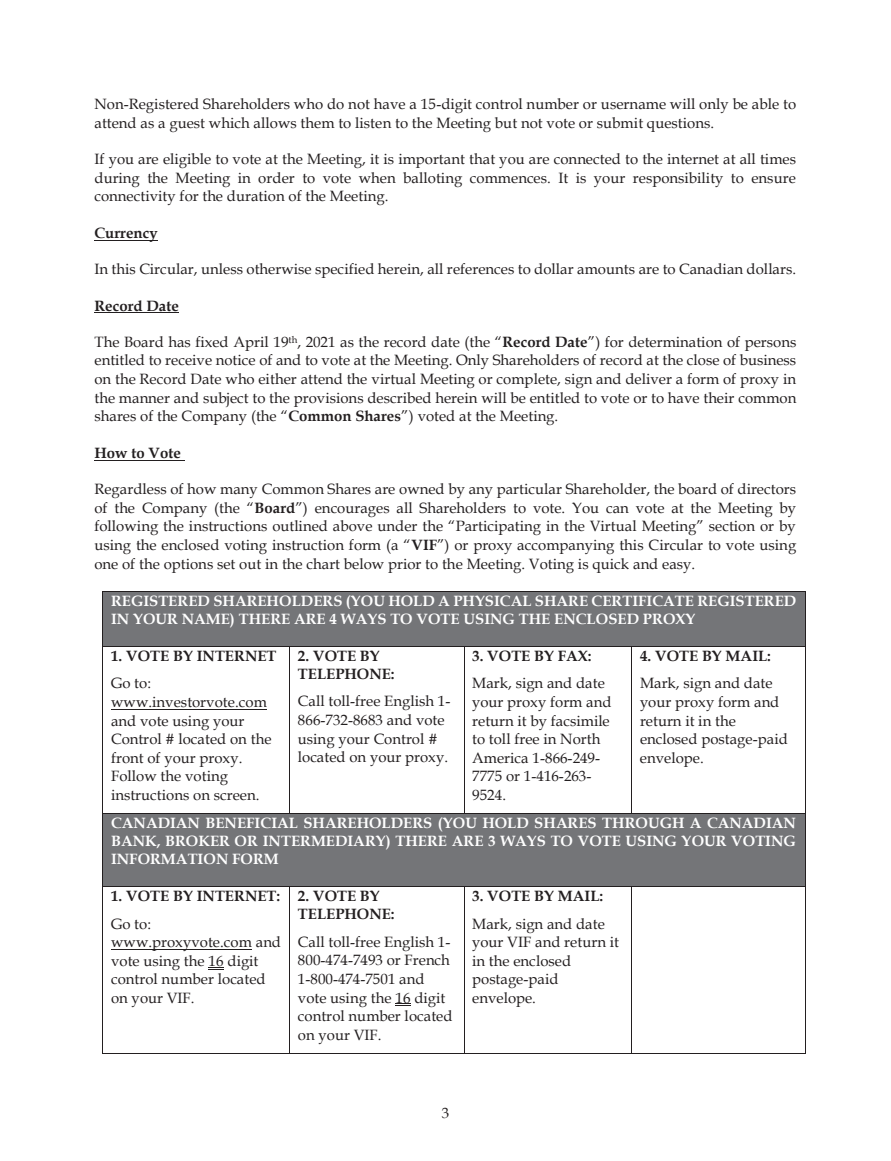
<style>
.page{position:relative;width:891px;height:1161px;background:#fff}
.page>*{position:absolute;margin:0;border:0;box-sizing:border-box;transform-origin:0 0}
.t1{font:15px/18.6px "Book Antiqua";color:#231f20}
.t2{font:700 15px/18.1px "Book Antiqua";color:#fff}
.t3{font:700 15px/18px "Book Antiqua";color:#231f20}
.s1{font-weight:700}
</style>
<div class="page">
<hr style="left:95px;top:240px;width:63px;height:1px;background:#231f20">
<hr style="left:95px;top:313px;width:84px;height:1px;background:#231f20">
<hr style="left:95px;top:460px;width:90px;height:1px;background:#231f20">
<div style="left:103px;top:592px;width:702px;height:54px;background:#747578"></div>
<hr style="left:103px;top:591px;width:702px;height:1px;background:#231f20">
<hr style="left:103px;top:592px;width:1px;height:54px;background:#231f20">
<hr style="left:805px;top:592px;width:1px;height:54px;background:#231f20">
<hr style="left:111px;top:709px;width:156px;height:1px;background:#231f20">
<hr style="left:103px;top:646px;width:186px;height:1px;background:#231f20">
<hr style="left:290px;top:646px;width:174px;height:1px;background:#231f20">
<hr style="left:464px;top:646px;width:168px;height:1px;background:#231f20">
<hr style="left:632px;top:646px;width:173px;height:1px;background:#231f20">
<hr style="left:103px;top:647px;width:1px;height:166px;background:#231f20">
<hr style="left:289px;top:647px;width:1px;height:166px;background:#231f20">
<hr style="left:464px;top:647px;width:1px;height:166px;background:#231f20">
<hr style="left:632px;top:647px;width:1px;height:166px;background:#231f20">
<hr style="left:805px;top:647px;width:1px;height:166px;background:#231f20">
<div style="left:103px;top:814px;width:702px;height:72px;background:#747578"></div>
<hr style="left:103px;top:813px;width:186px;height:1px;background:#231f20">
<hr style="left:290px;top:813px;width:174px;height:1px;background:#231f20">
<hr style="left:464px;top:813px;width:168px;height:1px;background:#231f20">
<hr style="left:632px;top:813px;width:173px;height:1px;background:#231f20">
<hr style="left:103px;top:814px;width:1px;height:72px;background:#231f20">
<hr style="left:805px;top:814px;width:1px;height:72px;background:#231f20">
<hr style="left:111px;top:949px;width:141px;height:1px;background:#231f20">
<svg style="left:209px;top:967px;width:15px;height:3px"></svg>
<svg style="left:396px;top:1005px;width:15px;height:1px"></svg>
<hr style="left:103px;top:886px;width:186px;height:1px;background:#231f20">
<hr style="left:290px;top:886px;width:174px;height:1px;background:#231f20">
<hr style="left:464px;top:886px;width:168px;height:1px;background:#231f20">
<hr style="left:632px;top:886px;width:173px;height:1px;background:#231f20">
<hr style="left:103px;top:887px;width:1px;height:166px;background:#231f20">
<hr style="left:103px;top:1053px;width:186px;height:1px;background:#231f20">
<hr style="left:289px;top:887px;width:1px;height:166px;background:#231f20">
<hr style="left:290px;top:1053px;width:174px;height:1px;background:#231f20">
<hr style="left:464px;top:887px;width:1px;height:166px;background:#231f20">
<hr style="left:464px;top:1053px;width:168px;height:1px;background:#231f20">
<hr style="left:632px;top:887px;width:1px;height:166px;background:#231f20">
<hr style="left:632px;top:1053px;width:173px;height:1px;background:#231f20">
<hr style="left:805px;top:887px;width:1px;height:166px;background:#231f20">
<p class="t1" style="left:95px;top:94px;width:703px">Non-Registered Shareholders who do not have a 15-digit control number or username will only be able to attend as a guest which allows them to listen to the Meeting but not vote or submit questions.</p>
<p class="t1" style="left:95px;top:149px;width:703px;text-align:justify">If you are eligible to vote at the Meeting, it is important that you are connected to the internet at all times during the Meeting in order to vote when balloting commences. It is your responsibility to ensure connectivity for the duration of the Meeting.</p>
<p class="t3" style="left:95px;top:224px;width:65px">Currency</p>
<p class="t1" style="left:95px;top:259px;width:703px">In this Circular, unless otherwise specified herein, all references to dollar amounts are to Canadian dollars.</p>
<p class="t3" style="left:95px;top:296px;width:86px">Record Date</p>
<p class="t1" style="left:95px;top:332px;width:704px;text-align:justify">The Board has fixed April 19<sup>th</sup>, 2021 as the record date (the “<span class="s1">Record Date</span>”) for determination of persons entitled to receive notice of and to vote at the Meeting. Only Shareholders of record at the close of business on the Record Date who either attend the virtual Meeting or complete, sign and deliver a form of proxy in the manner and subject to the provisions described herein will be entitled to vote or to have their common shares of the Company (the “<span class="s1">Common Shares</span>”) voted at the Meeting.</p>
<p class="t3" style="left:95px;top:444px;width:88px">How to Vote</p>
<p class="t1" style="left:95px;top:479px;width:703px;text-align:justify">Regardless of how many Common Shares are owned by any particular Shareholder, the board of directors of the Company (the “<span class="s1">Board</span>”) encourages all Shareholders to vote. You can vote at the Meeting by following the instructions outlined above under the “Participating in the Virtual Meeting” section or by using the enclosed voting instruction form (a “<span class="s1">VIF</span>”) or proxy accompanying this Circular to vote using one of the options set out in the chart below prior to the Meeting. Voting is quick and easy.</p>
<p class="t2" style="left:111px;top:592px;width:687px">REGISTERED SHAREHOLDERS (YOU HOLD A PHYSICAL SHARE CERTIFICATE REGISTERED<br>IN YOUR NAME) THERE ARE 4 WAYS TO VOTE USING THE ENCLOSED PROXY</p>
<p class="t3" style="left:111px;top:647px;width:167px">1. VOTE BY INTERNET</p>
<p class="t1" style="left:111px;top:674px;width:162px">Go to: www.investorvote.com and vote using your<br>Control # located on the front of your proxy.<br>Follow the voting instructions on screen.</p>
<p class="t3" style="left:472px;top:647px;width:121px">3. VOTE BY FAX:</p>
<p class="t1" style="left:472px;top:674px;width:141px">Mark, sign and date your proxy form and return it by facsimile to toll free in North<br>America 1-866-249-<br>7775 or 1-416-263-<br>9524.</p>
<p class="t3" style="left:298px;top:647px;width:98px">2. VOTE BY<br>TELEPHONE:</p>
<p class="t1" style="left:298px;top:692px;width:154px">Call toll-free English 1-<br>866-732-8683 and vote using your Control # located on your proxy.</p>
<p class="t3" style="left:640px;top:647px;width:133px">4. VOTE BY MAIL:</p>
<p class="t1" style="left:640px;top:674px;width:149px">Mark, sign and date your proxy form and return it in the enclosed postage-paid envelope.</p>
<p class="t2" style="left:111px;top:814px;width:687px;text-align:justify">CANADIAN BENEFICIAL SHAREHOLDERS (YOU HOLD SHARES THROUGH A CANADIAN BANK, BROKER OR INTERMEDIARY) THERE ARE 3 WAYS TO VOTE USING YOUR VOTING INFORMATION FORM</p>
<p class="t3" style="left:111px;top:887px;width:171px">1. VOTE BY INTERNET:</p>
<p class="t1" style="left:111px;top:914px;width:172px">Go to: www.proxyvote.com and vote using the 16 digit control number located on your VIF.</p>
<p class="t3" style="left:298px;top:887px;width:98px">2. VOTE BY<br>TELEPHONE:</p>
<p class="t1" style="left:298px;top:932px;width:156px">Call toll-free English 1-<br>800-474-7493 or French<br>1-800-474-7501 and vote using the 16 digit control number located on your VIF.</p>
<p class="t3" style="left:472px;top:887px;width:133px">3. VOTE BY MAIL:</p>
<p class="t1" style="left:472px;top:914px;width:148px">Mark, sign and date your VIF and return it in the enclosed postage-paid envelope.</p>
<p class="t1" style="left:442px;top:1103px;width:9px">3</p>
</div>
